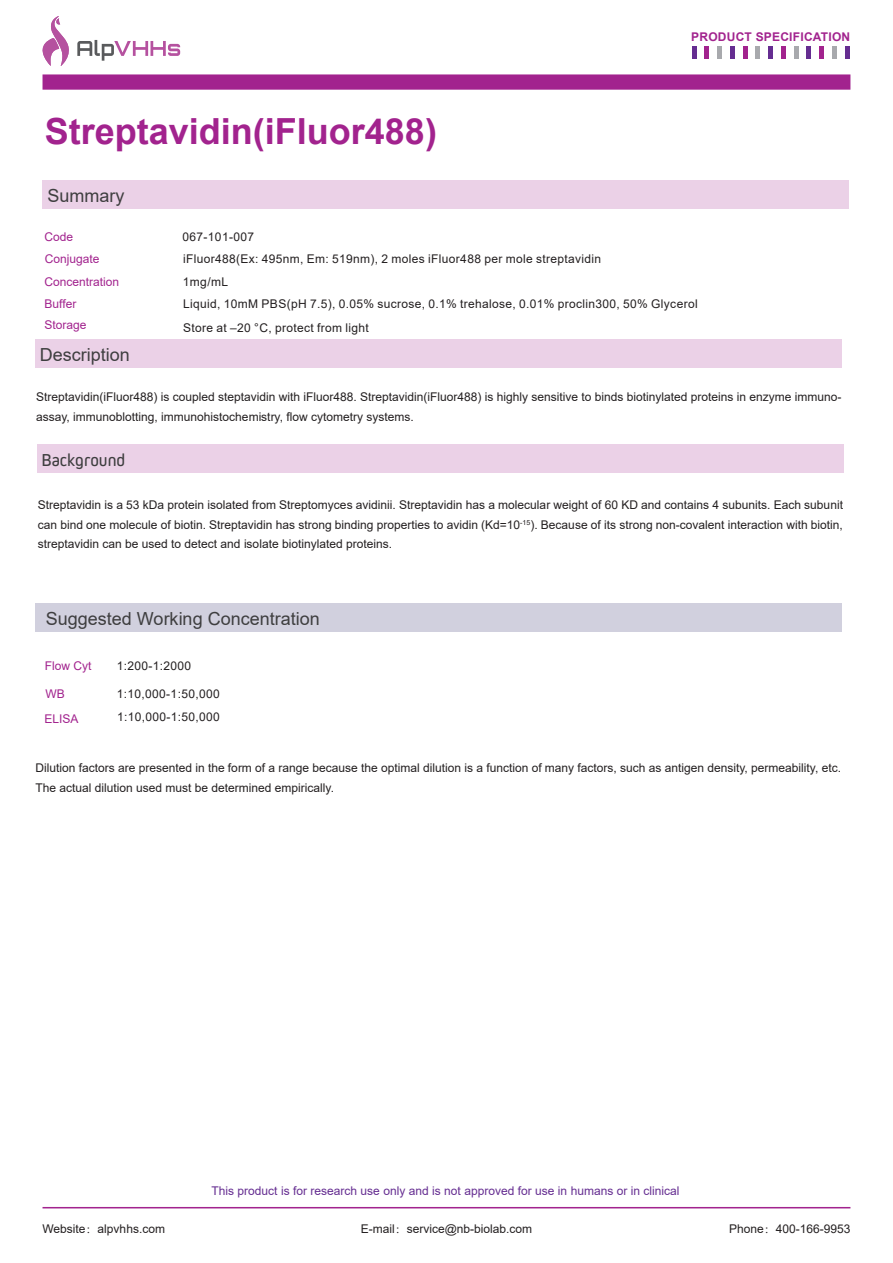
<style>
.page{position:relative;width:893px;height:1263px;background:#fff}
.page>*{position:absolute;margin:0;border:0;box-sizing:border-box;transform-origin:0 0}
.t1{font:700 36px "Arial";color:#a2238e}
.t2{font:18px "Arial";color:#3e3e3f}
.t3{font:18px "Kiro";color:#3e3e3f}
.t4{font:12px/19.5px "Arial";color:#231f20}
.t5{font:12px/22.8px "Arial";letter-spacing:.03em;color:#231f20}
.t6{font:12px "Arial";color:#652d91}
.t7{font:12px "Arial";color:#a2238e}
.t8{font:700 12px "Arial";letter-spacing:.02em;color:#a2238e}
.s1{font-family:"Adobe Song Std";font-weight:300}
</style>
<div class="page">
<hr style="left:43px;top:1207px;width:807px;height:1px;background:#a2238e">
<div style="left:43px;top:74px;width:807px;height:16px;background:#a2238e"></div>
<hr style="left:730px;top:46px;width:4px;height:13px;background:#652d91">
<hr style="left:743px;top:46px;width:4px;height:13px;background:#a2238e">
<hr style="left:756px;top:46px;width:4px;height:13px;background:#a8a9ad">
<hr style="left:692px;top:46px;width:4px;height:13px;background:#652d91">
<hr style="left:705px;top:46px;width:4px;height:13px;background:#a2238e">
<div style="left:717px;top:46px;width:5px;height:13px;background:#a8a9ad"></div>
<div style="left:768px;top:46px;width:5px;height:13px;background:#652d91"></div>
<hr style="left:781px;top:46px;width:4px;height:13px;background:#a2238e">
<hr style="left:794px;top:46px;width:4px;height:13px;background:#a8a9ad">
<hr style="left:807px;top:46px;width:4px;height:13px;background:#652d91">
<div style="left:819px;top:46px;width:5px;height:13px;background:#a2238e"></div>
<hr style="left:832px;top:46px;width:4px;height:13px;background:#a8a9ad">
<hr style="left:845px;top:46px;width:4px;height:13px;background:#652d91">
<svg style="left:77px;top:40px;width:103px;height:21px"></svg>
<svg style="left:42px;top:16px;width:27px;height:50px"></svg>
<div style="left:43px;top:180px;width:806px;height:29px;background:#ebd1e7"></div>
<div style="left:35px;top:339px;width:807px;height:28px;background:#ebd1e7"></div>
<div style="left:37px;top:445px;width:807px;height:28px;background:#ebd1e7"></div>
<div style="left:35px;top:603px;width:807px;height:28px;background:#d1d0de"></div>
<h1 class="t1" style="left:45px;top:106px;width:394px">Streptavidin(iFluor488)</h1>
<p class="t8" style="left:691px;top:28px;width:161px">PRODUCT SPECIFICATION</p>
<h2 class="t2" style="left:47px;top:183px;width:79px">Summary</h2>
<p class="t7" style="left:44px;top:228px;width:30px">Code</p>
<p class="t5" style="left:183px;top:226px;width:73px">067-101-007</p>
<p class="t7" style="left:45px;top:273px;width:76px">Concentration</p>
<p class="t4" style="left:183px;top:272px;width:47px">1mg/mL</p>
<p class="t7" style="left:45px;top:295px;width:33px">Buffer</p>
<p class="t5" style="left:183px;top:292px;width:516px">Liquid, 10mM PBS(pH 7.5), 0.05% sucrose, 0.1% trehalose, 0.01% proclin300, 50% Glycerol</p>
<p class="t7" style="left:45px;top:317px;width:44px">Storage</p>
<p class="t5" style="left:183px;top:316px;width:187px">Store at –20 °C, protect from light</p>
<h2 class="t2" style="left:40px;top:342px;width:92px">Description</h2>
<p class="t4" style="left:36px;top:387px;width:807px">Streptavidin(iFluor488) is coupled steptavidin with iFluor488. Streptavidin(iFluor488) is highly sensitive to binds biotinylated proteins in enzyme immuno&shy;assay, immunoblotting, immunohistochemistry, flow cytometry systems.</p>
<h2 class="t3" style="left:42px;top:449px;width:85px">Background</h2>
<p class="t4" style="left:38px;top:495px;width:807px;text-align:justify">Streptavidin is a 53 kDa protein isolated from Streptomyces avidinii. Streptavidin has a molecular weight of 60 KD and contains 4 subunits. Each subunit can bind one molecule of biotin. Streptavidin has strong binding properties to avidin (Kd=10<sup>-15</sup>). Because of its strong non-covalent interaction with biotin, streptavidin can be used to detect and isolate biotinylated proteins.</p>
<p class="t7" style="left:45px;top:251px;width:56px">Conjugate</p>
<p class="t5" style="left:183px;top:247px;width:419px">iFluor488(Ex: 495nm, Em: 519nm), 2 moles iFluor488 per mole streptavidin</p>
<h2 class="t2" style="left:46px;top:607px;width:275px">Suggested Working Concentration</h2>
<p class="t7" style="left:45px;top:657px;width:48px">Flow Cyt</p>
<p class="t4" style="left:117px;top:656px;width:76px">1:200-1:2000</p>
<p class="t7" style="left:45px;top:685px;width:21px">WB</p>
<p class="t5" style="left:117px;top:682px;width:104px">1:10,000-1:50,000<br>1:10,000-1:50,000</p>
<p class="t7" style="left:45px;top:710px;width:36px">ELISA</p>
<p class="t4" style="left:35px;top:758px;width:807px">Dilution factors are presented in the form of a range because the optimal dilution is a function of many factors, such as antigen density, permeability, etc.<br>The actual dilution used must be determined empirically.</p>
<p class="t6" style="left:211px;top:1183px;width:470px">This product is for research use only and is not approved for use in humans or in clinical</p>
<p class="t4" style="left:43px;top:1219px;width:124px">Website<span class="s1">：</span>alpvhhs.com</p>
<p class="t4" style="left:361px;top:1219px;width:173px">E-mail<span class="s1">：</span>service@nb-biolab.com</p>
<p class="t4" style="left:729px;top:1219px;width:123px">Phone<span class="s1">：</span>400-166-9953</p>
</div>
